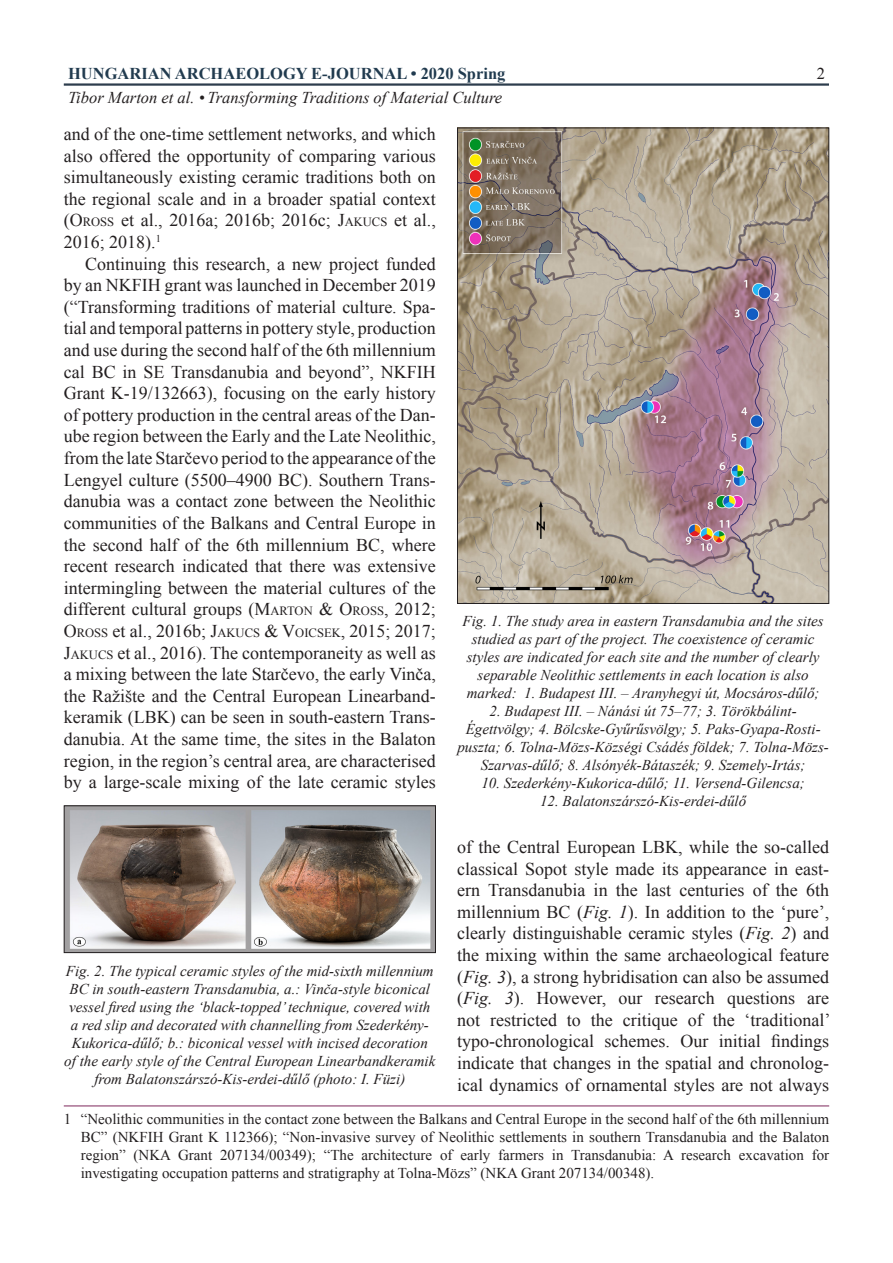
<style>
.page{position:relative;width:893px;height:1263px;background:#fff}
.page>*{position:absolute;margin:0;border:0;box-sizing:border-box;transform-origin:0 0}
.cikk_szoveg_print{font:18px/21.6px "Times New Roman";color:#231f20;text-align:justify}
.cikk_behuznelkul{font:18px/21.6px "Times New Roman";color:#231f20;text-align:justify}
.t1{font:italic 16.5px "Times New Roman";color:#231f20}
.t2{font:700 16.5px "Times New Roman";color:#213b4f}
.t3{font:16.5px "Times New Roman";color:#231f20}
.kepala{font:italic 15px/18px "Times New Roman";color:#231f20;text-align:center}
.labjegyzet{font:15px/18px "Times New Roman";color:#231f20;text-align:justify}
.s1{font-style:inherit}
.s2{font-size:12.6px}
.s3{font-style:italic}
</style>
<div class="page">
<hr style="left:64px;top:83px;width:765px;height:3px;background:#2d3d4d">
<hr style="left:64px;top:1105px;width:765px;height:1px;background:#8c3f6d">
<img style="left:459px;top:130px;width:368px;height:472px">
<img style="left:66px;top:807px;width:368px;height:144px">
<div style="left:64px;top:805px;width:372px;height:148px;border:1px solid #231f20"></div>
<p class="t2" style="left:68px;top:62px;width:439px">HUNGARIAN ARCHAEOLOGY E-JOURNAL • 2020 Spring</p>
<p class="t3" style="left:817px;top:62px;width:10px">2</p>
<p class="t1" style="left:68px;top:87px;width:436px">Tibor Marton et al. • Transforming Traditions of Material Culture</p>
<p class="cikk_behuznelkul" style="left:64px;top:123px;width:374px">and of the one-time settlement networks, and which also offered the opportunity of comparing various simultaneously existing ceramic traditions both on the regional scale and in a broader spatial context (<span class="s1">O</span><span class="s2">ROSS</span> et al., 2016a; 2016b; 2016c; <span class="s1">J</span><span class="s2">AKUCS</span> et al., 2016; 2018).<sup>1</sup></p>
<p class="cikk_szoveg_print" style="left:64px;top:253px;width:374px;text-indent:21px">Continuing this research, a new project funded by an NKFIH grant was launched in December 2019 (“Transforming traditions of material culture. Spa&shy;tial and temporal patterns in pottery style, production and use during the second half of the 6th millennium cal BC in SE Transdanubia and beyond”, NKFIH Grant K-19/132663), focusing on the early history of pottery production in the central areas of the Dan&shy;ube region between the Early and the Late Neolithic, from the late Starčevo period to the appearance of the Lengyel culture (5500–4900 BC). Southern Trans&shy;danubia was a contact zone between the Neolithic communities of the Balkans and Central Europe in the second half of the 6th millennium BC, where recent research indicated that there was extensive intermingling between the material cultures of the different cultural groups (<span class="s1">M</span><span class="s2">ARTON</span> <span class="s1">&amp; O</span><span class="s2">ROSS</span>, 2012; <span class="s1">O</span><span class="s2">ROSS</span> et al., 2016b; <span class="s1">J</span><span class="s2">AKUCS</span> <span class="s1">&amp; V</span><span class="s2">OICSEK</span>, 2015; 2017; <span class="s1">J</span><span class="s2">AKUCS</span> et al., 2016). The contemporaneity as well as a mixing between the late Starčevo, the early Vinča, the Ražište and the Central European Linearband&shy;keramik (LBK) can be seen in south-eastern Trans&shy;danubia. At the same time, the sites in the Balaton region, in the region’s central area, are characterised by a large-scale mixing of the late ceramic styles</p>
<p class="kepala" style="left:463px;top:612px;width:363px">Fig. 1. The study area in eastern Transdanubia and the sites studied as part of the project. The coexistence of ceramic styles are indicated for each site and the number of clearly separable Neolithic settlements in each location is also marked: 1. Budapest III. – Aranyhegyi út, Mocsáros-dűlő;</p>
<p class="kepala" style="left:457px;top:702px;width:373px">2. Budapest III. – Nánási út 75–77; 3. Törökbálint-Égettvölgy; 4. Bölcske-Gyűrűsvölgy; 5. Paks-Gyapa-Rosti&shy;puszta; 6. Tolna-Mözs-Községi Csádés földek; 7. Tolna-Mözs-Szarvas-dűlő; 8. Alsónyék-Bátaszék; 9. Szemely-Irtás;</p>
<p class="kepala" style="left:481px;top:774px;width:325px">10. Szederkény-Kukorica-dűlő; 11. Versend-Gilencsa;</p>
<p class="kepala" style="left:540px;top:792px;width:208px">12. Balatonszárszó-Kis-erdei-dűlő</p>
<p class="cikk_szoveg_print" style="left:457px;top:836px;width:375px">of the Central European LBK, while the so-called classical Sopot style made its appearance in east&shy;ern Transdanubia in the last centuries of the 6th millennium BC (<span class="s3">Fig. 1</span>). In addition to the ‘pure’, clearly distinguishable ceramic styles (<span class="s3">Fig. 2</span>) and the mixing within the same archaeological feature (<span class="s3">Fig. 3</span>), a strong hybridisation can also be assumed (<span class="s3">Fig. 3</span>). However, our research questions are not restricted to the critique of the ‘traditional’ typo-chronological schemes. Our initial findings indicate that changes in the spatial and chronolog&shy;ical dynamics of ornamental styles are not always</p>
<p class="labjegyzet" style="left:81px;top:1110px;width:750px;text-indent:-17px">1 “Neolithic communities in the contact zone between the Balkans and Central Europe in the second half of the 6th millennium BC” (NKFIH Grant K 112366); “Non-invasive survey of Neolithic settlements in southern Transdanubia and the Balaton region” (NKA Grant 207134/00349); “The architecture of early farmers in Transdanubia: A research excavation for investigating occupation patterns and stratigraphy at Tolna-Mözs” (NKA Grant 207134/00348).</p>
<p class="kepala" style="left:64px;top:962px;width:373px">Fig. 2. The typical ceramic styles of the mid-sixth millennium BC in south-eastern Transdanubia, a.: Vinča-style biconical vessel fired using the ‘black-topped’ technique, covered with a red slip and decorated with channelling from Szederkény-Kukorica-dűlő; b.: biconical vessel with incised decoration of the early style of the Central European Linearbandkeramik from Balatonszárszó-Kis-erdei-dűlő (photo: I. Füzi)</p>
</div>
